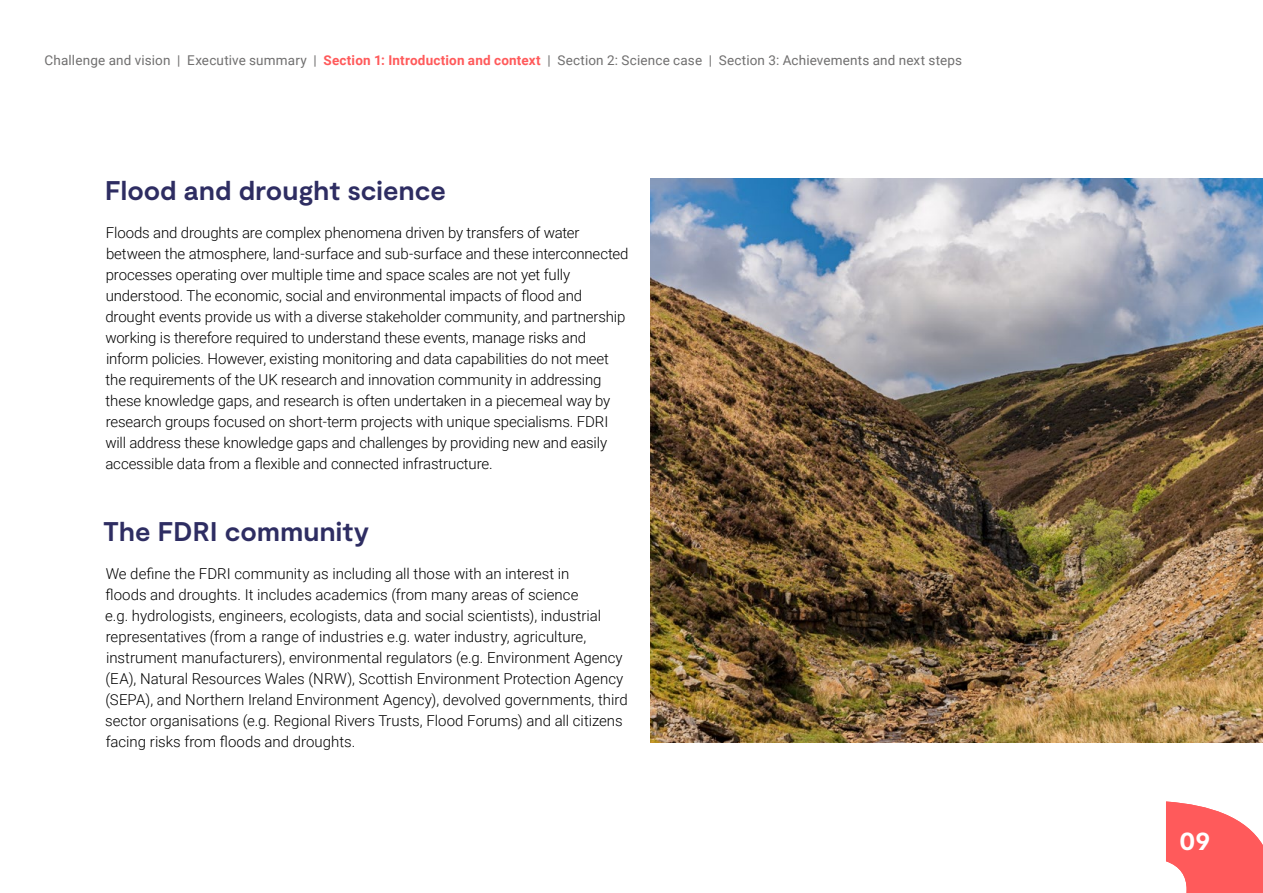
<style>
.page{position:relative;width:1263px;height:893px;background:#fff}
.page>*{position:absolute;margin:0;border:0;box-sizing:border-box;transform-origin:0 0}
.t1{font:700 27px "Moderat";letter-spacing:.005em;color:#2e2d62}
.t2{font:700 27px "Moderat";color:#fff}
.t3{font:300 15px/21px "Roboto";letter-spacing:-.005em;color:#000}
.t4{font:13.5px "Roboto";letter-spacing:.01em;color:#706f6f}
.s1{font-weight:700;color:#ff5a5b}
</style>
<div class="page">
<svg style="left:1166px;top:801px;width:97px;height:92px"></svg>
<img style="left:651px;top:179px;width:612px;height:564px">
<p class="t4" style="left:45px;top:51px;width:919px">Challenge and vision | Executive summary | <span class="s1">Section 1: Introduction and context</span> | Section 2: Science case | Section 3: Achievements and next steps</p>
<h1 class="t1" style="left:105px;top:175px;width:342px">Flood and drought science</h1>
<p class="t3" style="left:105px;top:222px;width:525px">Floods and droughts are complex phenomena driven by transfers of water between the atmosphere, land-surface and sub-surface and these interconnected processes operating over multiple time and space scales are not yet fully understood. The economic, social and environmental impacts of flood and drought events provide us with a diverse stakeholder community, and partnership working is therefore required to understand these events, manage risks and inform policies. However, existing monitoring and data capabilities do not meet the requirements of the UK research and innovation community in addressing these knowledge gaps, and research is often undertaken in a piecemeal way by research groups focused on short-term projects with unique specialisms. FDRI will address these knowledge gaps and challenges by providing new and easily accessible data from a flexible and connected infrastructure.</p>
<h1 class="t1" style="left:103px;top:516px;width:267px">The FDRI community</h1>
<p class="t3" style="left:105px;top:563px;width:524px">We define the FDRI community as including all those with an interest in<br>floods and droughts. It includes academics (from many areas of science<br>e.g. hydrologists, engineers, ecologists, data and social scientists), industrial representatives (from a range of industries e.g. water industry, agriculture, instrument manufacturers), environmental regulators (e.g. Environment Agency (EA), Natural Resources Wales (NRW), Scottish Environment Protection Agency (SEPA), and Northern Ireland Environment Agency), devolved governments, third sector organisations (e.g. Regional Rivers Trusts, Flood Forums) and all citizens facing risks from floods and droughts.</p>
<h1 class="t2" style="left:1179px;top:825px;width:33px">909</h1>
</div>
